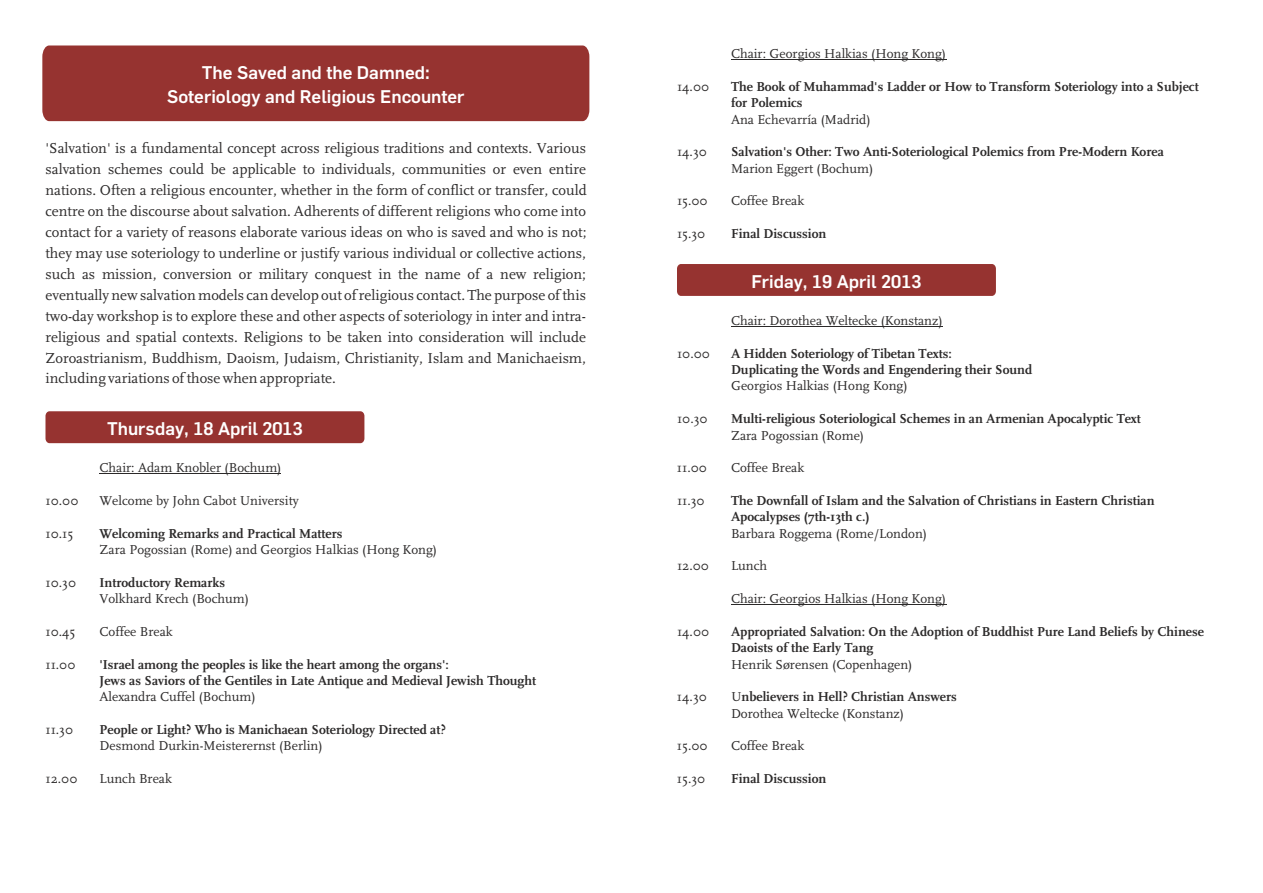
<style>
.page{position:relative;width:1263px;height:893px;background:#fff}
.page>*{position:absolute;margin:0;border:0;box-sizing:border-box;transform-origin:0 0}
.t1{font:700 18px/23.2px "Rub Flama";color:#fff;text-align:center}
.t2{font:15px/20.9px "RUB Scala MZ";color:#2b2929;text-align:justify}
.t3{font:700 13.5px/16.4px "RUB Scala MZ";color:#2b2929}
.t4{font:13.5px "RUB Scala MZ";color:#2b2929}
.s1{font-weight:400}
</style>
<div class="page">
<div style="left:42px;top:45px;width:547px;height:76px;background:#963330"></div>
<div style="left:45px;top:411px;width:319px;height:32px;background:#963330;border-radius:4px"></div>
<hr style="left:99px;top:473px;width:182px;height:1px;background:#2b2929">
<hr style="left:731px;top:59px;width:215px;height:1px;background:#2b2929">
<div style="left:677px;top:264px;width:319px;height:32px;background:#963330;border-radius:4px"></div>
<hr style="left:731px;top:326px;width:212px;height:1px;background:#2b2929">
<hr style="left:731px;top:604px;width:215px;height:1px;background:#2b2929">
<p class="t1" style="left:167px;top:61px;width:299px">The Saved and the Damned:<br>Soteriology and Religious Encounter</p>
<p class="t2" style="left:45px;top:139px;width:543px">'Salvation' is a fundamental concept across religious traditions and contexts. Various salvation schemes could be applicable to individuals, communities or even entire nations. Often a religious encounter, whether in the form of conflict or transfer, could centre on the discourse about salvation. Adherents of different religions who come into contact for a variety of reasons elaborate various ideas on who is saved and who is not; they may use soteriology to underline or justify various individual or collective actions, such as mission, conversion or military conquest in the name of a new religion; eventually new salvation models can develop out of religious contact. The purpose of this two-day workshop is to explore these and other aspects of soteriology in inter and intra&shy;religious and spatial contexts. Religions to be taken into consideration will include Zoroastrianism, Buddhism, Daoism, Judaism, Christianity, Islam and Manichaeism, including variations of those when appropriate.</p>
<p class="t1" style="left:107px;top:417px;width:197px">Thursday, 18 April 2013</p>
<p class="t4" style="left:99px;top:462px;width:183px">Chair: Adam Knobler (Bochum)</p>
<p class="t4" style="left:45px;top:495px;width:35px">10.00</p>
<p class="t4" style="left:99px;top:495px;width:201px">Welcome by John Cabot University</p>
<p class="t4" style="left:45px;top:527px;width:29px">10.15</p>
<p class="t3" style="left:99px;top:526px;width:245px">Welcoming Remarks and Practical Matters</p>
<p class="t4" style="left:99px;top:544px;width:339px">Zara Pogossian (Rome) and Georgios Halkias (Hong Kong)</p>
<p class="t4" style="left:45px;top:577px;width:32px">10.30</p>
<p class="t3" style="left:99px;top:575px;width:127px">Introductory Remarks</p>
<p class="t4" style="left:99px;top:593px;width:151px">Volkhard Krech (Bochum)</p>
<p class="t4" style="left:45px;top:626px;width:31px">10.45</p>
<p class="t4" style="left:99px;top:626px;width:75px">Coffee Break</p>
<p class="t4" style="left:45px;top:658px;width:32px">11.00</p>
<p class="t3" style="left:99px;top:657px;width:438px">'Israel among the peoples is like the heart among the organs':<br>Jews as Saviors of the Gentiles in Late Antique and Medieval Jewish Thought</p>
<p class="t4" style="left:99px;top:691px;width:158px">Alexandra Cuffel (Bochum)</p>
<p class="t4" style="left:45px;top:724px;width:29px">11.30</p>
<p class="t3" style="left:99px;top:722px;width:348px">People or Light? Who is Manichaean Soteriology Directed at?</p>
<p class="t4" style="left:99px;top:740px;width:224px">Desmond Durkin-Meisterernst (Berlin)</p>
<p class="t4" style="left:45px;top:773px;width:34px">12.00</p>
<p class="t4" style="left:99px;top:773px;width:74px">Lunch Break</p>
<p class="t4" style="left:731px;top:48px;width:217px">Chair: Georgios Halkias (Hong Kong)</p>
<p class="t4" style="left:677px;top:81px;width:34px">14.00</p>
<p class="t3" style="left:731px;top:79px;width:469px">The Book of Muhammad's Ladder or How to Transform Soteriology into a Subject for Polemics</p>
<p class="t4" style="left:731px;top:113px;width:141px">Ana Echevarría (Madrid)</p>
<p class="t4" style="left:677px;top:146px;width:31px">14.30</p>
<p class="t3" style="left:731px;top:145px;width:434px">Salvation's Other: Two Anti-Soteriological Polemics from Pre-Modern Korea</p>
<p class="t4" style="left:731px;top:163px;width:144px">Marion Eggert (Bochum)</p>
<p class="t4" style="left:677px;top:195px;width:32px">15.00</p>
<p class="t4" style="left:731px;top:195px;width:75px">Coffee Break</p>
<p class="t4" style="left:677px;top:228px;width:30px">15.30</p>
<p class="t3" style="left:731px;top:227px;width:97px">Final Discussion</p>
<p class="t1" style="left:751px;top:270px;width:172px">Friday, 19 April 2013</p>
<p class="t4" style="left:731px;top:315px;width:213px">Chair: Dorothea Weltecke (Konstanz)</p>
<p class="t4" style="left:677px;top:347px;width:35px">10.00</p>
<p class="t3" style="left:731px;top:346px;width:303px">A Hidden Soteriology of Tibetan Texts:<br>Duplicating the Words and Engendering their Sound</p>
<p class="t4" style="left:677px;top:413px;width:32px">10.30</p>
<p class="t3" style="left:731px;top:411px;width:411px">Multi-religious Soteriological Schemes in an Armenian Apocalyptic Text</p>
<p class="t4" style="left:731px;top:380px;width:178px">Georgios Halkias (Hong Kong)</p>
<p class="t4" style="left:731px;top:429px;width:135px">Zara Pogossian (Rome)</p>
<p class="t4" style="left:677px;top:462px;width:32px">11.00</p>
<p class="t4" style="left:731px;top:462px;width:75px">Coffee Break</p>
<p class="t4" style="left:677px;top:495px;width:29px">11.30</p>
<p class="t3" style="left:731px;top:493px;width:425px">The Downfall of Islam and the Salvation of Christians in Eastern Christian<br>Apocalypses (7th-13th c.)</p>
<p class="t4" style="left:677px;top:560px;width:34px">12.00</p>
<p class="t4" style="left:731px;top:560px;width:38px">Lunch</p>
<p class="t4" style="left:731px;top:527px;width:198px">Barbara Roggema (Rome/London)</p>
<p class="t4" style="left:731px;top:593px;width:217px">Chair: Georgios Halkias (Hong Kong)</p>
<p class="t4" style="left:677px;top:626px;width:34px">14.00</p>
<p class="t3" style="left:731px;top:624px;width:474px">Appropriated Salvation: On the Adoption of Buddhist Pure Land Beliefs by Chinese<br>Daoists of the Early Tang</p>
<p class="t4" style="left:731px;top:658px;width:183px">Henrik Sørensen (Copenhagen)</p>
<p class="t4" style="left:677px;top:691px;width:31px">14.30</p>
<p class="t3" style="left:731px;top:690px;width:227px"><span class="s1">U</span>nbelievers in Hell? Christian Answers<br><span class="s1">Dorothea Weltecke (Konstanz)</span></p>
<p class="t4" style="left:677px;top:740px;width:32px">15.00</p>
<p class="t4" style="left:731px;top:740px;width:75px">Coffee Break</p>
<p class="t4" style="left:677px;top:773px;width:30px">15.30</p>
<p class="t3" style="left:731px;top:771px;width:97px">Final Discussion</p>
</div>
